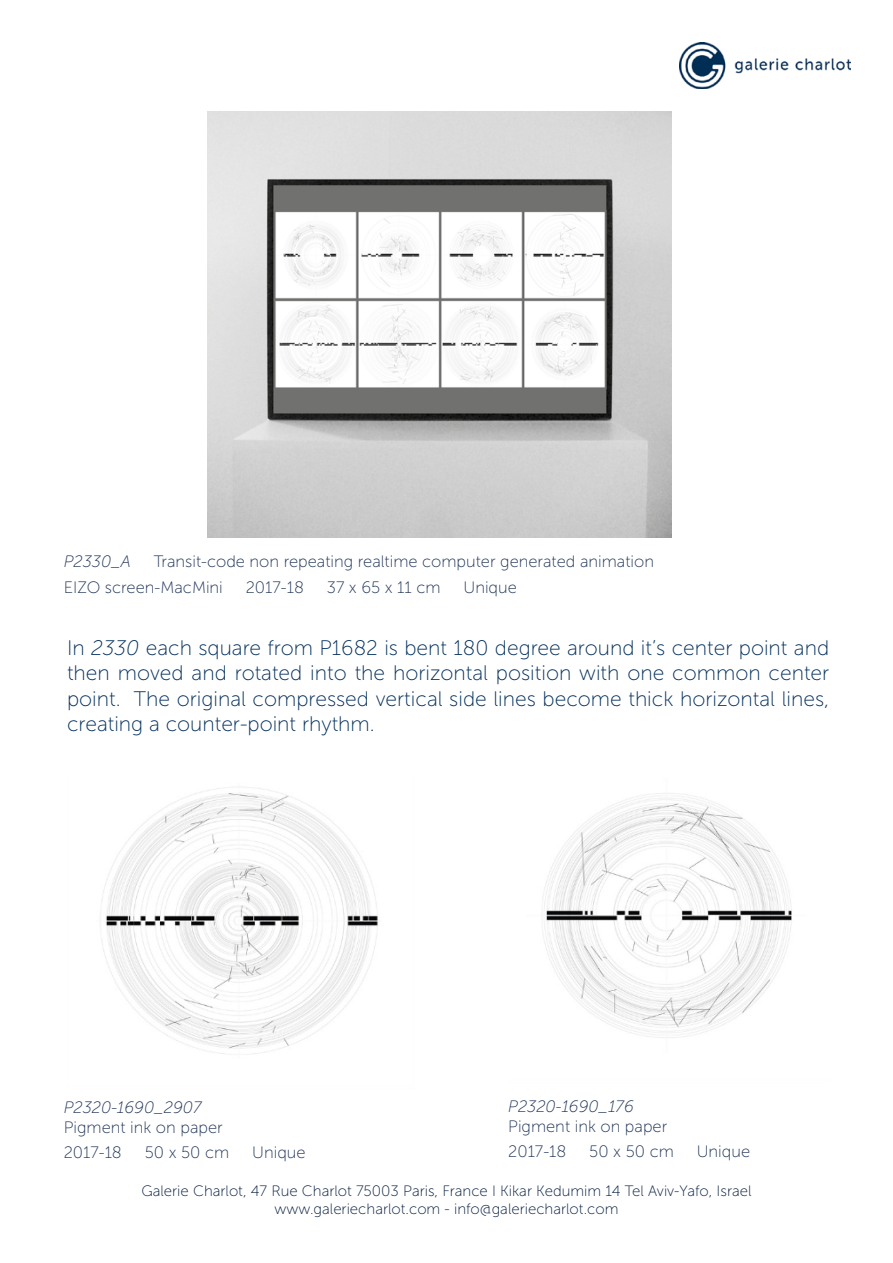
<style>
.page{position:relative;width:893px;height:1263px;background:#fff}
.page>*{position:absolute;margin:0;border:0;box-sizing:border-box;transform-origin:0 0}
.t1{font:21px/25.2px "Museo Sans 100";color:#002d5a;text-align:justify}
.t2{font:16.5px/25.2px "Museo Sans 100";color:#1c3054}
.t3{font:italic 16.5px "Museo Sans 100";color:#1c3054}
.t4{font:15px/18px "Museo Sans 100";color:#001a3c;text-align:center}
.s1{font-style:italic}
</style>
<div class="page">
<img style="left:680px;top:43px;width:170px;height:45px">
<img style="left:208px;top:112px;width:464px;height:425px">
<img style="left:101px;top:788px;width:277px;height:266px">
<img style="left:543px;top:793px;width:249px;height:245px">
<p class="t3" style="left:64px;top:553px;width:69px">P2330_A</p>
<p class="t2" style="left:64px;top:549px;width:592px;text-indent:90px">Transit-code non repeating realtime computer generated animation<br>EIZO screen-MacMini</p>
<p class="t2" style="left:246px;top:574px;width:60px">2017-18</p>
<p class="t2" style="left:327px;top:574px;width:115px">37 x 65 x 11 cm</p>
<p class="t2" style="left:463px;top:574px;width:55px">Unique</p>
<p class="t1" style="left:67px;top:636px;width:764px">In <span class="s1">2330</span> each square from P1682 is bent 180 degree around it’s center point and then moved and rotated into the horizontal position with one common center point. The original compressed vertical side lines become thick horizontal lines, creating a counter-point rhythm.</p>
<p class="t3" style="left:64px;top:1099px;width:139px">P2320-1690_2907</p>
<p class="t2" style="left:64px;top:1115px;width:161px">Pigment ink on paper<br>2017-18</p>
<p class="t2" style="left:145px;top:1140px;width:86px">50 x 50 cm</p>
<p class="t2" style="left:252px;top:1140px;width:55px">Unique</p>
<p class="t3" style="left:508px;top:1097px;width:127px">P2320-1690_176</p>
<p class="t2" style="left:508px;top:1114px;width:161px">Pigment ink on paper<br>2017-18</p>
<p class="t2" style="left:589px;top:1139px;width:86px">50 x 50 cm</p>
<p class="t2" style="left:697px;top:1139px;width:55px">Unique</p>
<p class="t4" style="left:141px;top:1182px;width:612px">Galerie Charlot, 47 Rue Charlot 75003 Paris, France I Kikar Kedumim 14 Tel Aviv-Yafo, Israel www.galeriecharlot.com - info@galeriecharlot.com</p>
</div>
